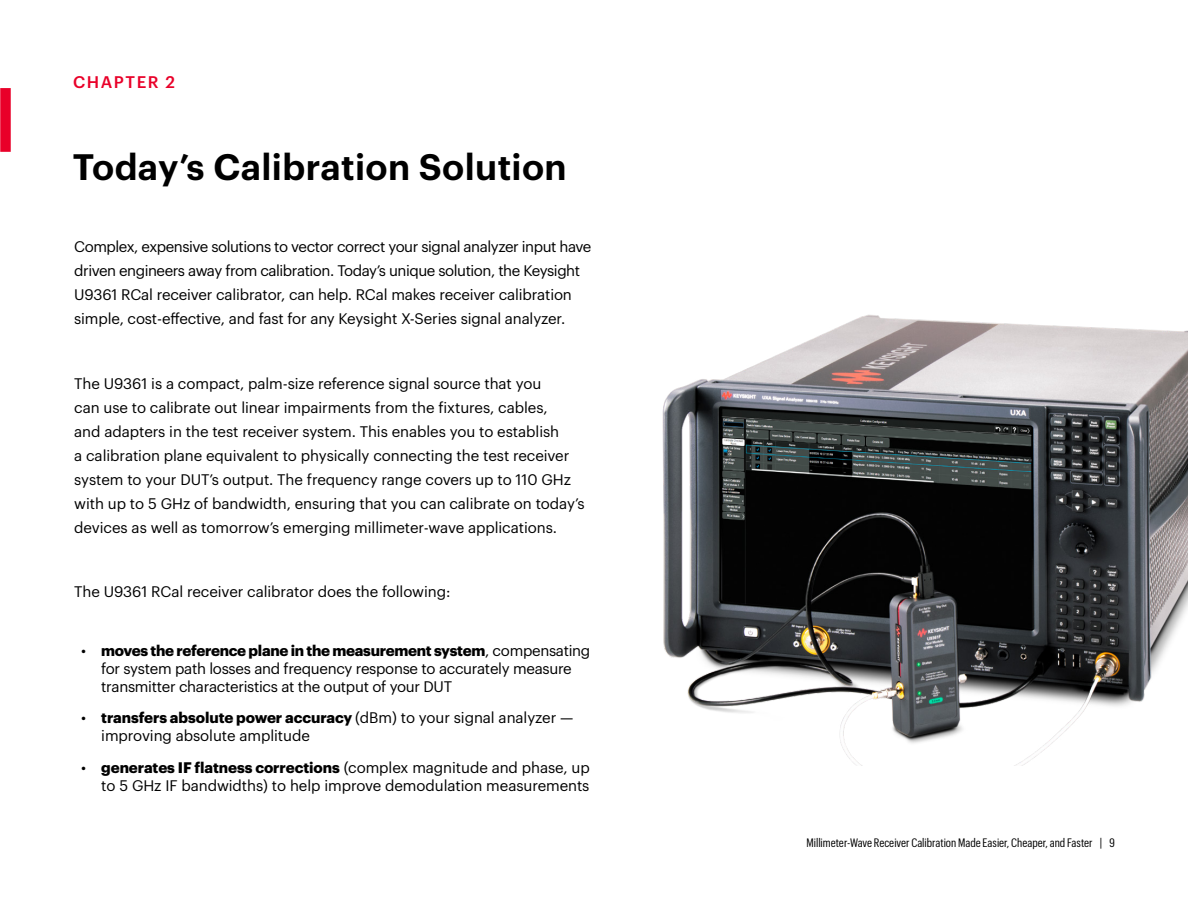
<style>
.page{position:relative;width:1188px;height:918px;background:#fff}
.page>*{position:absolute;margin:0;border:0;box-sizing:border-box;transform-origin:0 0}
.t1{font:600 36px "Graphik LC";letter-spacing:.01em;color:#000}
.t2{font:500 16.5px "Graphik LC";letter-spacing:.095em;color:#e90029}
.t3{font:15px/24px "Graphik LC";letter-spacing:-.005em;color:#000}
.t4{font:15px/24px "Graphik LC";letter-spacing:-.03em;color:#000}
.t5{font:12px "Graphik Cond";color:#000}
.s1{font-weight:700}
</style>
<div class="page">
<div style="left:0;top:88px;width:11px;height:64px;background:#e90029"></div>
<img style="left:662px;top:314px;width:526px;height:451px">
<p class="t2" style="left:73px;top:70px;width:104px">CHAPTER 2</p>
<h1 class="t1" style="left:73px;top:140px;width:495px">Today’s Calibration Solution</h1>
<p class="t4" style="left:74px;top:233px;width:519px">Complex, expensive solutions to vector correct your signal analyzer input have driven engineers away from calibration. Today’s unique solution, the Keysight U9361 RCal receiver calibrator, can help. RCal makes receiver calibration simple, cost-effective, and fast for any Keysight X-Series signal analyzer.</p>
<p class="t3" style="left:74px;top:370px;width:512px">The U9361 is a compact, palm-size reference signal source that you<br>can use to calibrate out linear impairments from the fixtures, cables,<br>and adapters in the test receiver system. This enables you to establish<br>a calibration plane equivalent to physically connecting the test receiver system to your DUT’s output. The frequency range covers up to 110 GHz with up to 5 GHz of bandwidth, ensuring that you can calibrate on today’s devices as well as tomorrow’s emerging millimeter-wave applications.</p>
<p class="t3" style="left:74px;top:578px;width:378px">The U9361 RCal receiver calibrator does the following:</p>
<p class="t3" style="left:101px;top:640px;width:491px;line-height:18px;text-indent:-20px">• <span class="s1">moves the reference plane in the measurement system</span>, compensating for system path losses and frequency response to accurately measure transmitter characteristics at the output of your DUT</p>
<p class="t3" style="left:101px;top:707px;width:474px;line-height:18px;text-indent:-20px">• <span class="s1">transfers absolute power accuracy</span> (dBm) to your signal analyzer — improving absolute amplitude</p>
<p class="t3" style="left:81px;top:757px;width:510px;line-height:18px;text-align:right">• <span class="s1">generates IF flatness corrections</span> (complex magnitude and phase, up to 5 GHz IF bandwidths) to help improve demodulation measurements</p>
<p class="t5" style="left:806px;top:835px;width:310px">Millimeter-Wave Receiver Calibration Made Easier, Cheaper, and Faster | 9</p>
</div>
